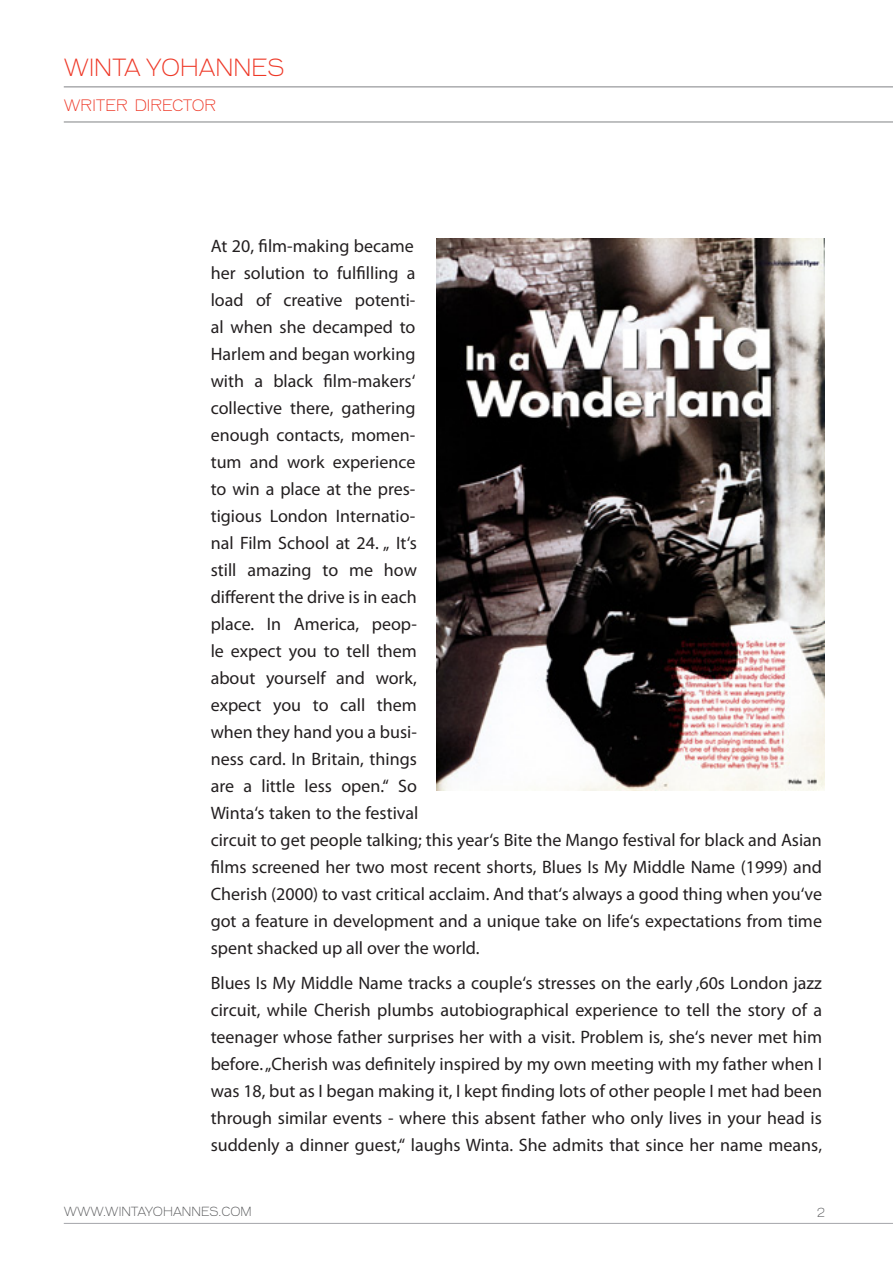
<style>
.page{position:relative;width:893px;height:1263px;background:#fff}
.page>*{position:absolute;margin:0;border:0;box-sizing:border-box;transform-origin:0 0}
.t1{font:300 22.5px "Vonnes";color:#ee3827}
.t2{font:18px/27px "Myriad Pro";color:#231f20}
.t3{font:300 15px "Vonnes";color:#ee3827}
.t4{font:300 12px "Vonnes";color:#57585a}
</style>
<div class="page">
<hr style="left:64px;top:1223px;width:829px;height:1px;background:#a5a6aa">
<hr style="left:64px;top:86px;width:829px;height:1px;background:#808285">
<hr style="left:64px;top:122px;width:829px;height:1px;background:#808285">
<img style="left:437px;top:238px;width:388px;height:553px">
<p class="t1" style="left:64px;top:54px;width:222px">WINTA YOHANNES</p>
<p class="t3" style="left:64px;top:97px;width:154px">WRITER DIRECTOR</p>
<p class="t2" style="left:211px;top:232px;width:613px">At 20, film-making became<br>her solution to fulfilling a<br>load of creative potenti-<br>al when she decamped to<br>Harlem and began working<br>with a black film-makers‘<br>collective there, gathering<br>enough contacts, momen-<br>tum and work experience<br>to win a place at the pres-<br>tigious London Internatio-<br>nal Film School at 24. „ It‘s<br>still amazing to me how<br>different the drive is in each<br>place. In America, peop-<br>le expect you to tell them<br>about yourself and work,<br>expect you to call them<br>when they hand you a busi-<br>ness card. In Britain, things<br>are a little less open.“ So<br>Winta‘s taken to the festival<br>circuit to get people talking; this year‘s Bite the Mango festival for black and Asian films screened her two most recent shorts, Blues Is My Middle Name (1999) and Cherish (2000) to vast critical acclaim. And that‘s always a good thing when you‘ve got a feature in development and a unique take on life‘s expectations from time spent shacked up all over the world.</p>
<p class="t2" style="left:211px;top:969px;width:613px;text-align:justify">Blues Is My Middle Name tracks a couple‘s stresses on the early ‚60s London jazz circuit, while Cherish plumbs autobiographical experience to tell the story of a teenager whose father surprises her with a visit. Problem is, she‘s never met him before. „Cherish was definitely inspired by my own meeting with my father when I was 18, but as I began making it, I kept finding lots of other people I met had been through similar events - where this absent father who only lives in your head is suddenly a dinner guest,“ laughs Winta. She admits that since her name means‚</p>
<p class="t4" style="left:64px;top:1204px;width:189px">WWW.WINTAYOHANNES.COM</p>
<p class="t4" style="left:817px;top:1205px;width:9px">2</p>
</div>
